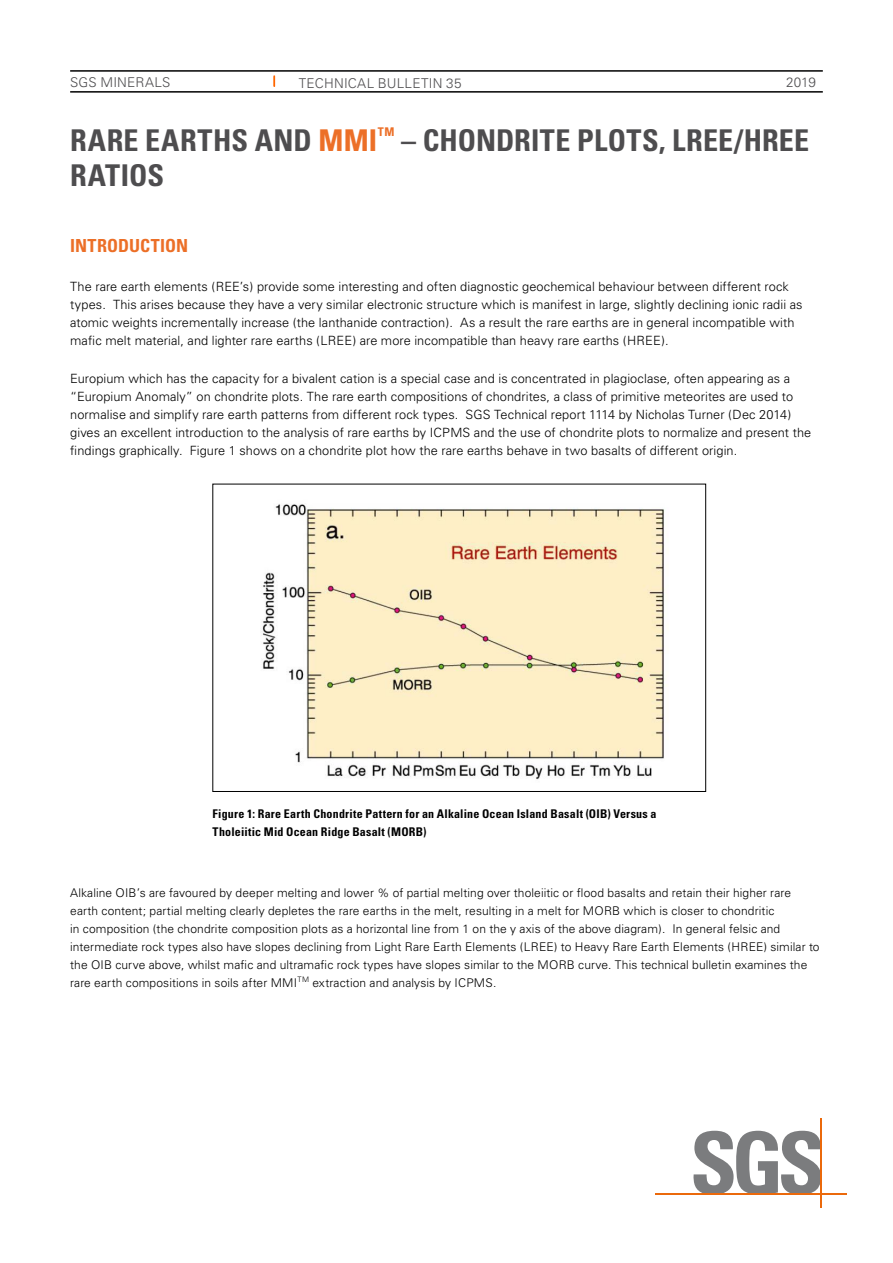
<style>
.page{position:relative;width:893px;height:1263px;background:#fff}
.page>*{position:absolute;margin:0;border:0;box-sizing:border-box;transform-origin:0 0}
.t1{font:700 condensed 30px "Univers";letter-spacing:.005em;color:#4e4d4f}
.t2{font:700 condensed 18px "Univers";letter-spacing:.005em;color:#ec6f27}
.t3{font:300 13.5px "Univers";letter-spacing:.015em;color:#4e4d4f}
.t4{font:300 12.75px/18px "Univers";letter-spacing:.005em;color:#000}
.t5{font:300 12px/18px "Univers";letter-spacing:.01em;color:#000}
.t6{font:700 condensed 12px/18px "Univers";letter-spacing:.02em;color:#000}
.t7{font:700 condensed 12px "Univers";color:#ec6f27}
.s1{color:#ec6f27}
</style>
<div class="page">
<hr style="left:70px;top:70px;width:753px;height:2px;background:#000">
<hr style="left:70px;top:91px;width:753px;height:2px;background:#000">
<svg style="left:274px;top:75px;width:1px;height:12px"></svg>
<svg style="left:693px;top:1131px;width:128px;height:62px"></svg>
<hr style="left:655px;top:1193px;width:191px;height:2px;background:#eb690b">
<hr style="left:821px;top:1118px;width:1px;height:90px;background:#eb690b">
<img style="left:261px;top:504px;width:403px;height:276px">
<div style="left:213px;top:484px;width:493px;height:308px;border:1px solid #000"></div>
<p class="t3" style="left:70px;top:75px;width:102px">SGS MINERALS</p>
<p class="t3" style="left:786px;top:74px;width:31px">2019</p>
<p class="t3" style="left:299px;top:75px;width:164px">TECHNICAL BULLETIN 35</p>
<h1 class="t1" style="left:70px;top:122px;width:309px">RARE EARTHS AND <span class="s1">MMI</span></h1>
<p class="t7" style="left:378px;top:125px;width:18px">TM</p>
<h1 class="t1" style="left:401px;top:122px;width:410px">– CHONDRITE PLOTS, LREE/HREE</h1>
<h1 class="t1" style="left:70px;top:157px;width:95px">RATIOS</h1>
<h2 class="t2" style="left:70px;top:235px;width:120px">INTRODUCTION</h2>
<p class="t4" style="left:70px;top:277px;width:734px">The rare earth elements (REE’s) provide some interesting and often diagnostic geochemical behaviour between different rock types. This arises because they have a very similar electronic structure which is manifest in large, slightly declining ionic radii as atomic weights incrementally increase (the lanthanide contraction). As a result the rare earths are in general incompatible with mafic melt material, and lighter rare earths (LREE) are more incompatible than heavy rare earths (HREE).</p>
<p class="t4" style="left:70px;top:369px;width:743px">Europium which has the capacity for a bivalent cation is a special case and is concentrated in plagioclase, often appearing as a “Europium Anomaly” on chondrite plots. The rare earth compositions of chondrites, a class of primitive meteorites are used to normalise and simplify rare earth patterns from different rock types. SGS Technical report 1114 by Nicholas Turner (Dec 2014) gives an excellent introduction to the analysis of rare earths by ICPMS and the use of chondrite plots to normalize and present the findings graphically. Figure 1 shows on a chondrite plot how the rare earths behave in two basalts of different origin.</p>
<p class="t6" style="left:213px;top:805px;width:445px">Figure 1: Rare Earth Chondrite Pattern for an Alkaline Ocean Island Basalt (OIB) Versus a<br>Tholeiitic Mid Ocean Ridge Basalt (MORB)</p>
<p class="t5" style="left:70px;top:883px;width:751px">Alkaline OIB’s are favoured by deeper melting and lower % of partial melting over tholeiitic or flood basalts and retain their higher rare earth content; partial melting clearly depletes the rare earths in the melt, resulting in a melt for MORB which is closer to chondritic<br>in composition (the chondrite composition plots as a horizontal line from 1 on the y axis of the above diagram). In general felsic and intermediate rock types also have slopes declining from Light Rare Earth Elements (LREE) to Heavy Rare Earth Elements (HREE) similar to the OIB curve above, whilst mafic and ultramafic rock types have slopes similar to the MORB curve. This technical bulletin examines the rare earth compositions in soils after MMI<sup>TM</sup> extraction and analysis by ICPMS.</p>
</div>
